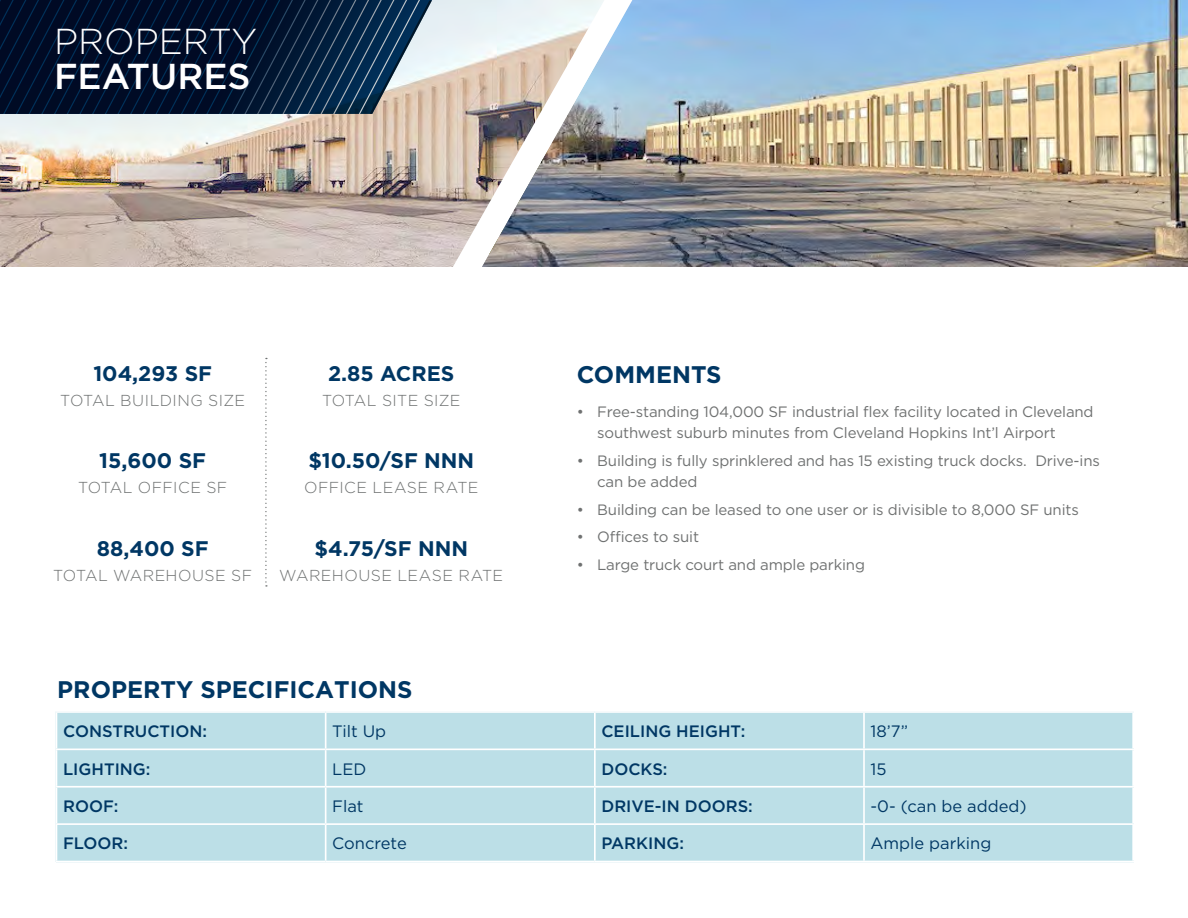
<style>
.page{position:relative;width:1188px;height:918px;background:#fff}
.page>*{position:absolute;margin:0;border:0;box-sizing:border-box;transform-origin:0 0}
.t1{font:300 36px "Gotham";color:#fff}
.t2{font:500 36px "Gotham";color:#fff}
.t3{font:700 24px "Gotham";color:#003764}
.t4{font:700 21.15px "Gotham";color:#003764}
.t5{font:500 16.5px "Gotham";color:#003764}
.t6{font:16.5px "Gotham";color:#003764}
.t7{font:300 15.9px "Gotham";letter-spacing:.025em;color:#6e7171}
.t8{font:15px/21px "Gotham";letter-spacing:-.01em;color:#6f7171}
</style>
<div class="page">
<img style="left:0;top:0;width:482px;height:267px">
<svg style="left:0;top:0;width:441px;height:114px"></svg>
<img style="left:482px;top:0;width:706px;height:267px">
<svg style="left:265px;top:358px;width:2px;height:229px"></svg>
<div style="left:57px;top:713px;width:1075px;height:148px;background:#bcdfe7"></div>
<hr style="left:56px;top:749px;width:270px;height:1px;background:#fff">
<hr style="left:56px;top:786px;width:270px;height:2px;background:#fff">
<hr style="left:56px;top:823px;width:270px;height:2px;background:#fff">
<hr style="left:325px;top:825px;width:1px;height:36px;background:#fff">
<hr style="left:325px;top:788px;width:1px;height:35px;background:#fff">
<hr style="left:326px;top:823px;width:269px;height:2px;background:#fff">
<hr style="left:325px;top:750px;width:1px;height:36px;background:#fff">
<hr style="left:326px;top:786px;width:269px;height:2px;background:#fff">
<hr style="left:325px;top:713px;width:1px;height:36px;background:#fff">
<hr style="left:326px;top:749px;width:269px;height:1px;background:#fff">
<hr style="left:594px;top:713px;width:2px;height:36px;background:#fff">
<hr style="left:595px;top:749px;width:269px;height:1px;background:#fff">
<hr style="left:594px;top:750px;width:2px;height:36px;background:#fff">
<hr style="left:595px;top:786px;width:269px;height:2px;background:#fff">
<hr style="left:594px;top:788px;width:2px;height:35px;background:#fff">
<hr style="left:595px;top:823px;width:269px;height:2px;background:#fff">
<hr style="left:594px;top:825px;width:2px;height:36px;background:#fff">
<hr style="left:863px;top:825px;width:2px;height:36px;background:#fff">
<hr style="left:863px;top:788px;width:2px;height:35px;background:#fff">
<hr style="left:864px;top:823px;width:270px;height:2px;background:#fff">
<hr style="left:863px;top:750px;width:2px;height:36px;background:#fff">
<hr style="left:864px;top:786px;width:270px;height:2px;background:#fff">
<hr style="left:863px;top:713px;width:2px;height:36px;background:#fff">
<hr style="left:864px;top:749px;width:270px;height:1px;background:#fff">
<div style="left:54px;top:709px;width:1082px;height:155px;border:2px solid #fff"></div>
<h1 class="t1" style="left:54px;top:19px;width:205px">PROPERTY</h1>
<h1 class="t2" style="left:54px;top:53px;width:198px">FEATURES</h1>
<h3 class="t4" style="left:93px;top:359px;width:120px">104,293 SF</h3>
<p class="t7" style="left:60px;top:390px;width:186px">TOTAL BUILDING SIZE</p>
<h3 class="t4" style="left:99px;top:447px;width:108px">15,600 SF</h3>
<p class="t7" style="left:78px;top:477px;width:151px">TOTAL OFFICE SF</p>
<h3 class="t4" style="left:97px;top:534px;width:113px">88,400 SF</h3>
<p class="t7" style="left:53px;top:565px;width:201px">TOTAL WAREHOUSE SF</p>
<h3 class="t4" style="left:328px;top:359px;width:128px">2.85 ACRES</h3>
<p class="t7" style="left:322px;top:390px;width:140px">TOTAL SITE SIZE</p>
<h3 class="t4" style="left:308px;top:447px;width:167px">$10.50/SF NNN</h3>
<p class="t7" style="left:304px;top:477px;width:176px">OFFICE LEASE RATE</p>
<h3 class="t4" style="left:315px;top:534px;width:155px">$4.75/SF NNN</h3>
<p class="t7" style="left:279px;top:565px;width:225px">WAREHOUSE LEASE RATE</p>
<h2 class="t3" style="left:577px;top:359px;width:146px">COMMENTS</h2>
<p class="t8" style="left:597px;top:401px;width:498px;text-indent:-20px">• Free-standing 104,000 SF industrial flex facility located in Cleveland southwest suburb minutes from Cleveland Hopkins Int’l Airport</p>
<p class="t8" style="left:597px;top:450px;width:504px;text-indent:-20px">• Building is fully sprinklered and has 15 existing truck docks. Drive-ins can be added</p>
<p class="t8" style="left:577px;top:499px;width:503px">• Building can be leased to one user or is divisible to 8,000 SF units</p>
<p class="t8" style="left:577px;top:526px;width:124px">• Offices to suit</p>
<p class="t8" style="left:577px;top:554px;width:290px">• Large truck court and ample parking</p>
<h2 class="t3" style="left:57px;top:674px;width:357px">PROPERTY SPECIFICATIONS</h2>
<p class="t5" style="left:63px;top:721px;width:146px">CONSTRUCTION:</p>
<p class="t6" style="left:332px;top:721px;width:55px">Tilt Up</p>
<p class="t5" style="left:601px;top:721px;width:146px">CEILING HEIGHT:</p>
<p class="t6" style="left:871px;top:721px;width:39px">18’7”</p>
<p class="t5" style="left:63px;top:758px;width:89px">LIGHTING:</p>
<p class="t6" style="left:332px;top:758px;width:36px">LED</p>
<p class="t5" style="left:601px;top:758px;width:68px">DOCKS:</p>
<p class="t6" style="left:871px;top:758px;width:18px">15</p>
<p class="t5" style="left:63px;top:795px;width:57px">ROOF:</p>
<p class="t6" style="left:332px;top:796px;width:33px">Flat</p>
<p class="t5" style="left:601px;top:795px;width:153px">DRIVE-IN DOORS:</p>
<p class="t6" style="left:871px;top:796px;width:157px">-0- (can be added)</p>
<p class="t5" style="left:63px;top:833px;width:66px">FLOOR:</p>
<p class="t6" style="left:332px;top:833px;width:76px">Concrete</p>
<p class="t5" style="left:601px;top:833px;width:84px">PARKING:</p>
<p class="t6" style="left:871px;top:833px;width:122px">Ample parking</p>
</div>
